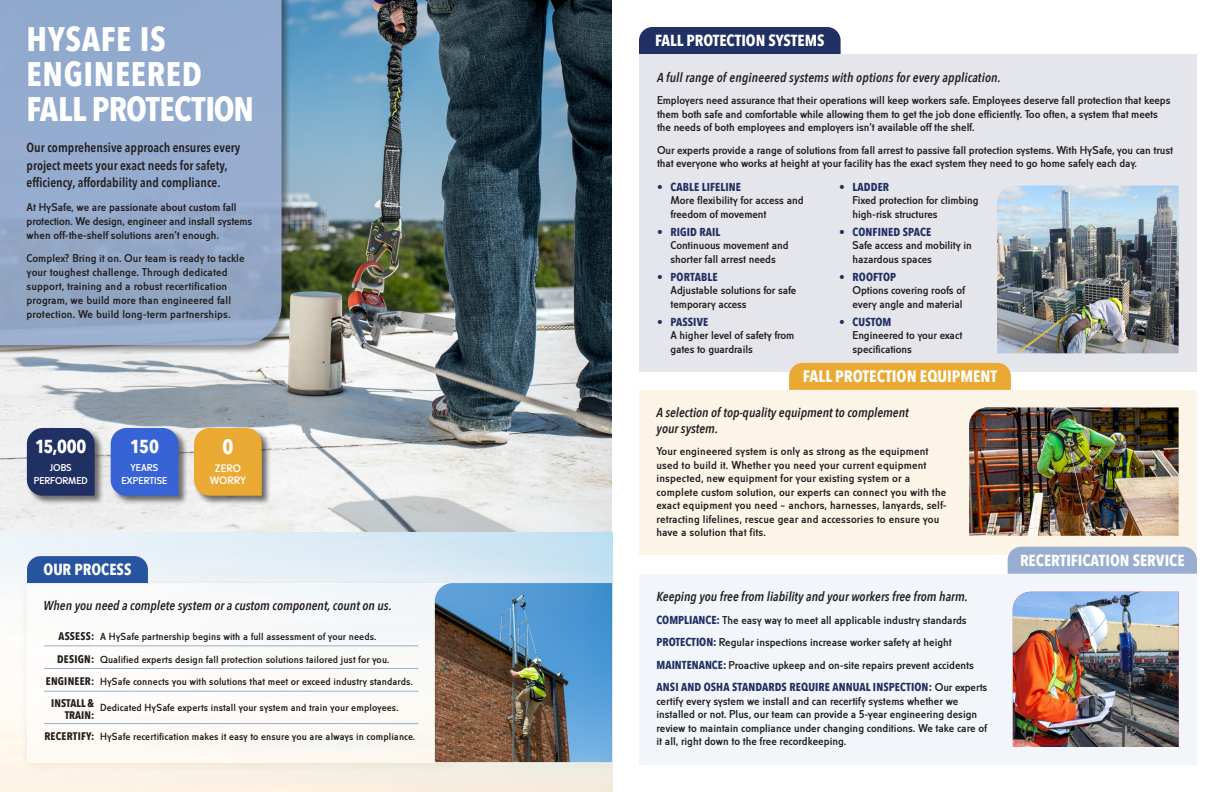
<style>
.page{position:relative;width:1224px;height:792px;background:#fff}
.page>*{position:absolute;margin:0;border:0;box-sizing:border-box;transform-origin:0 0}
.t1{font:700 34px/35px "Avenir Next Condensed";letter-spacing:.02em;color:#fff}
.t2{font:700 20.9px "Avenir Next Condensed";color:#fff}
.t3{font:700 18.8px "Avenir Next Condensed";letter-spacing:-.01em;color:#fff}
.t4{font:700 16.5px "Avenir Next Condensed";color:#fff}
.t5{font:700 16px "Avenir Next Condensed";color:#fff}
.t6{font:italic 600 13px/15.6px "Avenir Next Condensed";color:#231f20}
.t7{font:600 13px/17.5px "Avenir Next Condensed";color:#231f20}
.t8{font:700 11.5px "Avenir Next Condensed";letter-spacing:.01em;color:#213063}
.t9{font:700 11.5px "Avenir Next Condensed";letter-spacing:.01em;color:#203064}
.Hysafe_sub_bullet{font:11px/13.5px "Cst Berlin West Original";letter-spacing:-.005em;color:#231f20}
.Hysafe_sub_bullet-2{font:11px/13.5px "Cst Berlin West Original";letter-spacing:.015em;color:#231f20}
.t10{font:700 11px "Avenir Next Condensed";letter-spacing:.02em;color:#231f20}
.t11{font:700 11px/11.5px "Avenir Next Condensed";color:#231f20;text-align:right}
.t12{font:10.4px/12.5px "Cst Berlin West Original";letter-spacing:-.015em;color:#fff;text-align:center}
.t13{font:10px "Cst Berlin West Original";letter-spacing:.01em;color:#231f20}
.t14{font:9.6px/12.5px "Cst Berlin West Original";letter-spacing:-.01em;color:#fff;text-align:center}
.s1{color:#203064}
.s2{font-family:"Avenir Next Condensed";font-weight:700;font-size:11.5px;color:#203064}
.s3{font-family:"Cst Berlin West Original";font-weight:400;font-size:11px;color:#231f20}
</style>
<div class="page">
<div style="left:639px;top:54px;width:558px;height:317px;background:#e4e6ec"></div>
<div style="left:639px;top:390px;width:558px;height:164px;background:#fcf4e7"></div>
<img style="left:0;top:0;width:612px;height:533px">
<div style="left:639px;top:27px;width:202px;height:27px;background:#213063"></div>
<svg style="left:27px;top:556px;width:121px;height:20px;background:#2e5aa2"></svg>
<div style="left:789px;top:363px;width:222px;height:27px;background:#e9a933"></div>
<div style="left:639px;top:574px;width:558px;height:191px;background:#f2f5f9"></div>
<div style="left:1008px;top:547px;width:189px;height:27px;background:#98add0"></div>
<img style="left:969px;top:407px;width:210px;height:129px">
<img style="left:1013px;top:592px;width:166px;height:155px">
<img style="left:997px;top:186px;width:182px;height:167px">
<div style="left:0;top:0;width:291px;height:355px;background:#231f20;opacity:.51"></div>
<svg style="left:0;top:0;width:282px;height:345px;background:#93a9ca"></svg>
<div style="left:110px;top:428px;width:78px;height:78px;background:#231f20;opacity:.62"></div>
<div style="left:111px;top:428px;width:67px;height:68px;background:#3763d4"></div>
<div style="left:26px;top:428px;width:79px;height:78px;background:#231f20;opacity:.62"></div>
<div style="left:27px;top:428px;width:68px;height:68px;background:#213063"></div>
<div style="left:194px;top:428px;width:78px;height:78px;background:#231f20;opacity:.65"></div>
<div style="left:194px;top:428px;width:68px;height:68px;background:#e9a933"></div>
<div style="left:18px;top:576px;width:446px;height:198px;background:#231f20;opacity:.16"></div>
<div style="left:27px;top:583px;width:427px;height:179px;background:#fcfaf8"></div>
<img style="left:435px;top:583px;width:177px;height:179px">
<hr style="left:44px;top:645px;width:50px;height:1px;background:#98add0">
<hr style="left:100px;top:645px;width:318px;height:1px;background:#98add0">
<hr style="left:44px;top:668px;width:50px;height:1px;background:#98add0">
<hr style="left:100px;top:668px;width:318px;height:1px;background:#98add0">
<hr style="left:44px;top:691px;width:50px;height:1px;background:#98add0">
<hr style="left:100px;top:691px;width:318px;height:1px;background:#98add0">
<hr style="left:44px;top:723px;width:50px;height:1px;background:#98add0">
<hr style="left:100px;top:723px;width:318px;height:1px;background:#98add0">
<p class="t1" style="left:27px;top:21px;width:229px">HYSAFE IS<br>ENGINEERED<br>FALL PROTECTION</p>
<p class="t7" style="left:27px;top:139px;width:215px">Our comprehensive approach ensures every project meets your exact needs for safety, efficiency, affordability and compliance.</p>
<p class="Hysafe_sub_bullet" style="left:27px;top:200px;width:227px;line-height:14px">At HySafe, we are passionate about custom fall protection. We design, engineer and install systems when off-the-shelf solutions aren’t enough.</p>
<p class="Hysafe_sub_bullet" style="left:27px;top:251px;width:219px;line-height:14px">Complex? Bring it on. Our team is ready to tackle your toughest challenge. Through dedicated support, training and a robust recertification program, we build more than engineered fall protection. We build long-term partnerships.</p>
<p class="t3" style="left:35px;top:435px;width:53px">15,000</p>
<p class="t14" style="left:34px;top:462px;width:56px">JOBS<br>PERFORMED</p>
<p class="t3" style="left:130px;top:435px;width:30px">150</p>
<p class="t14" style="left:122px;top:462px;width:47px">YEARS<br>EXPERTISE</p>
<p class="t2" style="left:222px;top:434px;width:12px">0</p>
<p class="t12" style="left:210px;top:462px;width:38px">ZERO<br>WORRY</p>
<p class="t5" style="left:44px;top:560px;width:89px">OUR PROCESS</p>
<p class="t6" style="left:44px;top:598px;width:350px">When you need a complete system or a custom component, count on us.</p>
<p class="t10" style="left:59px;top:629px;width:37px">ASSESS:</p>
<p class="t13" style="left:100px;top:631px;width:278px">A HySafe partnership begins with a full assessment of your needs.</p>
<p class="t10" style="left:57px;top:652px;width:39px">DESIGN:</p>
<p class="t13" style="left:100px;top:654px;width:291px">Qualified experts design fall protection solutions tailored just for you.</p>
<p class="t10" style="left:46px;top:675px;width:50px">ENGINEER<span class="s1">:</span></p>
<p class="t13" style="left:100px;top:676px;width:314px">HySafe connects you with solutions that meet or exceed industry standards.</p>
<p class="t11" style="left:51px;top:697px;width:45px">INSTALL &amp;<br>TRAIN:</p>
<p class="t13" style="left:100px;top:702px;width:300px">Dedicated HySafe experts install your system and train your employees.</p>
<p class="t10" style="left:44px;top:730px;width:51px">RECERTIFY:</p>
<p class="t13" style="left:100px;top:731px;width:317px">HySafe recertification makes it easy to ensure you are always in compliance.</p>
<p class="t5" style="left:655px;top:31px;width:171px">FALL PROTECTION SYSTEMS</p>
<p class="t6" style="left:657px;top:69px;width:345px">A full range of engineered systems with options for every application.</p>
<p class="Hysafe_sub_bullet" style="left:657px;top:94px;width:515px">Employers need assurance that their operations will keep workers safe. Employees deserve fall protection that keeps them both safe and comfortable while allowing them to get the job done efficiently. Too often, a system that meets the needs of both employees and employers isn’t available off the shelf.</p>
<p class="Hysafe_sub_bullet" style="left:657px;top:143px;width:518px">Our experts provide a range of solutions from fall arrest to passive fall protection systems. With HySafe, you can trust that everyone who works at height at your facility has the exact system they need to go home safely each day.</p>
<p class="t8" style="left:657px;top:180px;width:86px">• CABLE LIFELINE</p>
<p class="Hysafe_sub_bullet" style="left:670px;top:194px;width:135px">More flexibility for access and freedom of movement</p>
<p class="t8" style="left:657px;top:225px;width:65px">• RIGID RAIL</p>
<p class="Hysafe_sub_bullet" style="left:670px;top:239px;width:120px">Continuous movement and shorter fall arrest needs</p>
<p class="t8" style="left:657px;top:270px;width:62px">• PORTABLE</p>
<p class="Hysafe_sub_bullet" style="left:670px;top:284px;width:127px">Adjustable solutions for safe temporary access</p>
<p class="t8" style="left:657px;top:315px;width:53px">• PASSIVE</p>
<p class="Hysafe_sub_bullet" style="left:670px;top:329px;width:126px">A higher level of safety from gates to guardrails</p>
<p class="t8" style="left:839px;top:180px;width:52px">• LADDER</p>
<p class="Hysafe_sub_bullet" style="left:853px;top:194px;width:128px">Fixed protection for climbing high-risk structures</p>
<p class="t8" style="left:839px;top:225px;width:94px">• CONFINED SPACE</p>
<p class="Hysafe_sub_bullet" style="left:853px;top:239px;width:121px">Safe access and mobility in hazardous spaces</p>
<p class="t8" style="left:839px;top:270px;width:59px">• ROOFTOP</p>
<p class="Hysafe_sub_bullet" style="left:853px;top:284px;width:114px">Options covering roofs of every angle and material</p>
<p class="t8" style="left:839px;top:315px;width:54px">• CUSTOM</p>
<p class="Hysafe_sub_bullet" style="left:853px;top:329px;width:111px">Engineered to your exact specifications</p>
<p class="t4" style="left:803px;top:366px;width:196px">FALL PROTECTION EQUIPMENT</p>
<p class="t6" style="left:657px;top:405px;width:254px">A selection of top-quality equipment to complement your system.</p>
<p class="Hysafe_sub_bullet-2" style="left:657px;top:445px;width:292px">Your engineered system is only as strong as the equipment used to build it. Whether you need your current equipment inspected, new equipment for your existing system or a complete custom solution, our experts can connect you with the exact equipment you need – anchors, harnesses, lanyards, self&shy;retracting lifelines, rescue gear and accessories to ensure you have a solution that fits.</p>
<p class="t6" style="left:657px;top:589px;width:313px">Keeping you free from liability and your workers free from harm.</p>
<p class="Hysafe_sub_bullet" style="left:657px;top:613px;width:312px"><span class="s2">COMPLIANCE:</span> The easy way to meet all applicable industry standards</p>
<p class="Hysafe_sub_bullet" style="left:657px;top:636px;width:297px"><span class="s2">PROTECTION:</span> Regular inspections increase worker safety at height</p>
<p class="Hysafe_sub_bullet" style="left:657px;top:658px;width:319px"><span class="s2">MAINTENANCE:</span> Proactive upkeep and on-site repairs prevent accidents</p>
<p class="t9" style="left:657px;top:680px;width:332px">ANSI AND OSHA STANDARDS REQUIRE ANNUAL INSPECTION: <span class="s3">Our experts</span></p>
<p class="Hysafe_sub_bullet" style="left:657px;top:694px;width:332px">certify every system we install and can recertify systems whether we installed or not. Plus, our team can provide a 5-year engineering design review to maintain compliance under changing conditions. We take care of it all, right down to the free recordkeeping.</p>
<p class="t5" style="left:1020px;top:550px;width:166px">RECERTIFICATION SERVICE</p>
</div>
